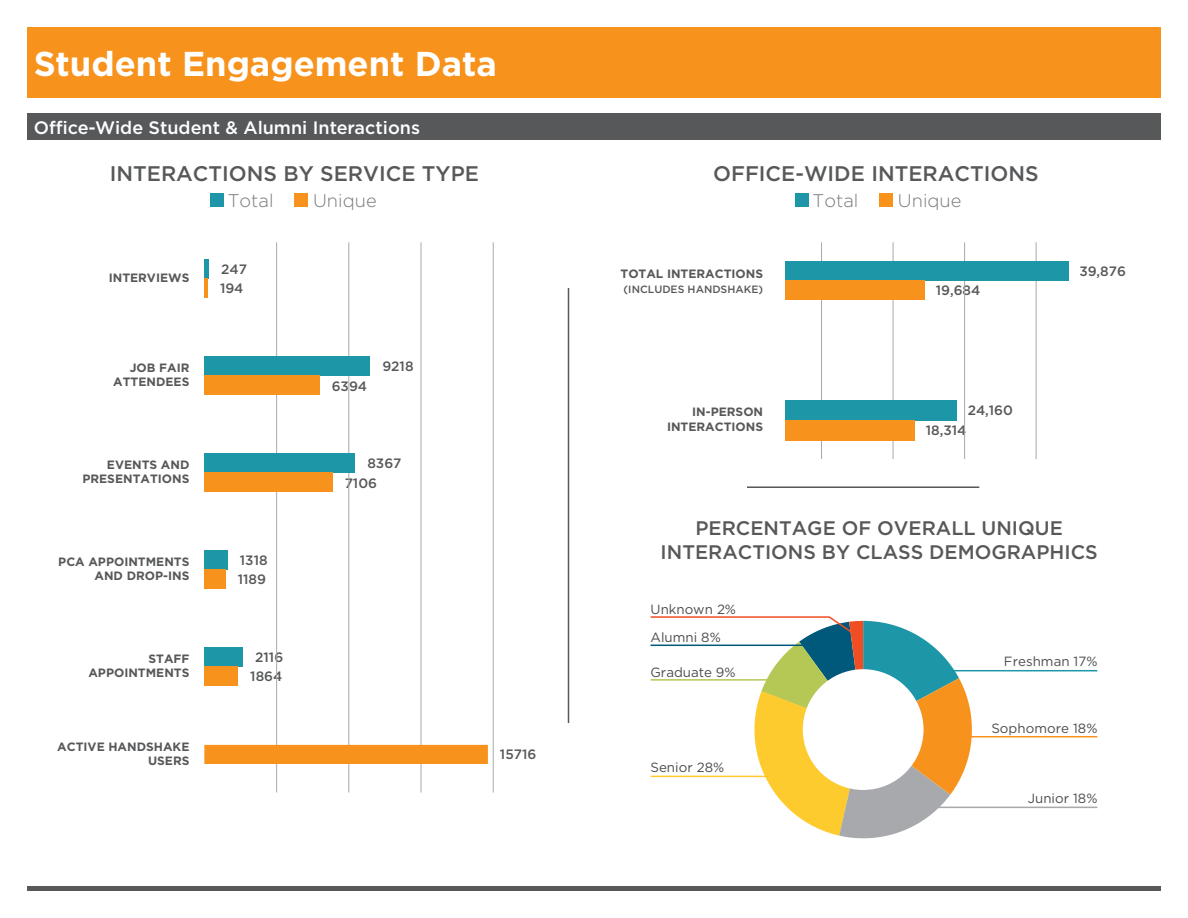
<style>
.page{position:relative;width:1188px;height:918px;background:#fff}
.page>*{position:absolute;margin:0;border:0;box-sizing:border-box;transform-origin:0 0}
.t1{font:700 34.5px "Gotham";color:#fff}
.t2{font:500 21.15px "Gotham";color:#57585a}
.t3{font:500 19.65px/23.5px "Gotham";color:#57585a;text-align:center}
.t4{font:300 18.3px "Gotham";color:#76787b}
.t5{font:500 18px "Gotham";color:#fff}
.t6{font:500 13.65px/19px "Gotham";color:#57585a}
.t7{font:13.35px "Gotham";color:#4b4c4d}
.t8{font:700 12.15px/14.5px "Gotham";color:#57585a;text-align:right}
.t9{font:500 10.5px "Gotham";color:#57585a}
</style>
<div class="page">
<div style="left:294px;top:194px;width:14px;height:13px;background:#f7931d"></div>
<div style="left:210px;top:194px;width:14px;height:13px;background:#1d97a8"></div>
<hr style="left:493px;top:242px;width:1px;height:551px;background:#a8a9ad">
<hr style="left:421px;top:242px;width:1px;height:551px;background:#a8a9ad">
<hr style="left:349px;top:242px;width:1px;height:551px;background:#a8a9ad">
<hr style="left:276px;top:242px;width:1px;height:551px;background:#a8a9ad">
<div style="left:204px;top:259px;width:5px;height:19px;background:#1d97a8"></div>
<hr style="left:204px;top:278px;width:4px;height:20px;background:#f7931d">
<div style="left:204px;top:356px;width:166px;height:20px;background:#1d97a8"></div>
<div style="left:204px;top:376px;width:116px;height:19px;background:#f7931d"></div>
<div style="left:204px;top:454px;width:151px;height:19px;background:#1d97a8"></div>
<div style="left:204px;top:473px;width:129px;height:19px;background:#f7931d"></div>
<div style="left:204px;top:551px;width:24px;height:19px;background:#1d97a8"></div>
<div style="left:204px;top:570px;width:22px;height:19px;background:#f7931d"></div>
<div style="left:204px;top:648px;width:39px;height:19px;background:#1d97a8"></div>
<div style="left:204px;top:667px;width:34px;height:19px;background:#f7931d"></div>
<div style="left:204px;top:745px;width:284px;height:19px;background:#f7931d"></div>
<div style="left:879px;top:194px;width:13px;height:13px;background:#f7931d"></div>
<div style="left:795px;top:194px;width:13px;height:13px;background:#1d97a8"></div>
<hr style="left:747px;top:486px;width:232px;height:2px;background:#57585a">
<hr style="left:1036px;top:242px;width:1px;height:217px;background:#a8a9ad">
<hr style="left:964px;top:242px;width:1px;height:217px;background:#a8a9ad">
<hr style="left:893px;top:242px;width:1px;height:217px;background:#a8a9ad">
<hr style="left:821px;top:242px;width:1px;height:217px;background:#a8a9ad">
<div style="left:786px;top:400px;width:171px;height:20px;background:#1d97a8"></div>
<div style="left:786px;top:420px;width:129px;height:20px;background:#f7931d"></div>
<div style="left:786px;top:262px;width:283px;height:19px;background:#1d97a8"></div>
<div style="left:786px;top:281px;width:139px;height:19px;background:#f7931d"></div>
<hr style="left:911px;top:670px;width:186px;height:1px;background:#1d97a8">
<hr style="left:941px;top:736px;width:156px;height:1px;background:#f7931d">
<svg style="left:650px;top:616px;width:322px;height:222px"></svg>
<hr style="left:886px;top:807px;width:211px;height:1px;background:#a8a9ad">
<hr style="left:568px;top:288px;width:1px;height:435px;background:#57585a">
<hr style="left:27px;top:887px;width:1134px;height:4px;background:#57585a">
<div style="left:27px;top:27px;width:1134px;height:70px;background:#f7931d"></div>
<div style="left:27px;top:113px;width:1134px;height:27px;background:#57585a"></div>
<p class="t1" style="left:34px;top:41px;width:465px">Student Engagement Data</p>
<p class="t5" style="left:34px;top:116px;width:388px">Office-Wide Student &amp; Alumni Interactions</p>
<p class="t2" style="left:110px;top:159px;width:371px">INTERACTIONS BY SERVICE TYPE</p>
<p class="t4" style="left:228px;top:189px;width:47px">Total</p>
<p class="t4" style="left:313px;top:189px;width:65px">Unique</p>
<p class="t8" style="left:109px;top:270px;width:82px">INTERVIEWS</p>
<p class="t6" style="left:220px;top:259px;width:28px">247<br>194</p>
<p class="t8" style="left:113px;top:360px;width:78px">JOB FAIR<br>ATTENDEES</p>
<p class="t6" style="left:382px;top:356px;width:33px">9218</p>
<p class="t6" style="left:332px;top:376px;width:37px">6394</p>
<p class="t8" style="left:82px;top:457px;width:109px">EVENTS AND<br>PRESENTATIONS</p>
<p class="t6" style="left:345px;top:453px;width:58px;line-height:20px;text-indent:23px">8367<br>7106</p>
<p class="t8" style="left:58px;top:554px;width:133px">PCA APPOINTMENTS<br>AND DROP-INS</p>
<p class="t6" style="left:238px;top:551px;width:31px">1318<br>1189</p>
<p class="t8" style="left:88px;top:651px;width:103px">STAFF<br>APPOINTMENTS</p>
<p class="t6" style="left:250px;top:648px;width:34px;text-align:center">2116<br>1864</p>
<p class="t8" style="left:57px;top:739px;width:134px">ACTIVE HANDSHAKE<br>USERS</p>
<p class="t6" style="left:500px;top:745px;width:38px">15716</p>
<p class="t2" style="left:713px;top:159px;width:327px">OFFICE-WIDE INTERACTIONS</p>
<p class="t4" style="left:813px;top:189px;width:47px">Total</p>
<p class="t4" style="left:898px;top:189px;width:65px">Unique</p>
<p class="t8" style="left:621px;top:266px;width:144px">TOTAL INTERACTIONS</p>
<p class="t9" style="left:624px;top:282px;width:141px">(INCLUDES HANDSHAKE)</p>
<p class="t6" style="left:936px;top:281px;width:46px">19,684</p>
<p class="t6" style="left:1079px;top:262px;width:48px">39,876</p>
<p class="t8" style="left:667px;top:405px;width:98px">IN-PERSON<br>INTERACTIONS</p>
<p class="t6" style="left:968px;top:401px;width:47px">24,160</p>
<p class="t6" style="left:926px;top:421px;width:42px">18,314</p>
<p class="t3" style="left:661px;top:516px;width:439px">PERCENTAGE OF OVERALL UNIQUE<br>INTERACTIONS BY CLASS DEMOGRAPHICS</p>
<p class="t7" style="left:651px;top:600px;width:87px">Unknown 2%</p>
<p class="t7" style="left:651px;top:629px;width:72px">Alumni 8%</p>
<p class="t7" style="left:651px;top:663px;width:87px">Graduate 9%</p>
<p class="t7" style="left:651px;top:759px;width:75px">Senior 28%</p>
<p class="t7" style="left:1004px;top:653px;width:95px">Freshman 17%</p>
<p class="t7" style="left:991px;top:720px;width:108px">Sophomore 18%</p>
<p class="t7" style="left:1028px;top:790px;width:71px">Junior 18%</p>
</div>
